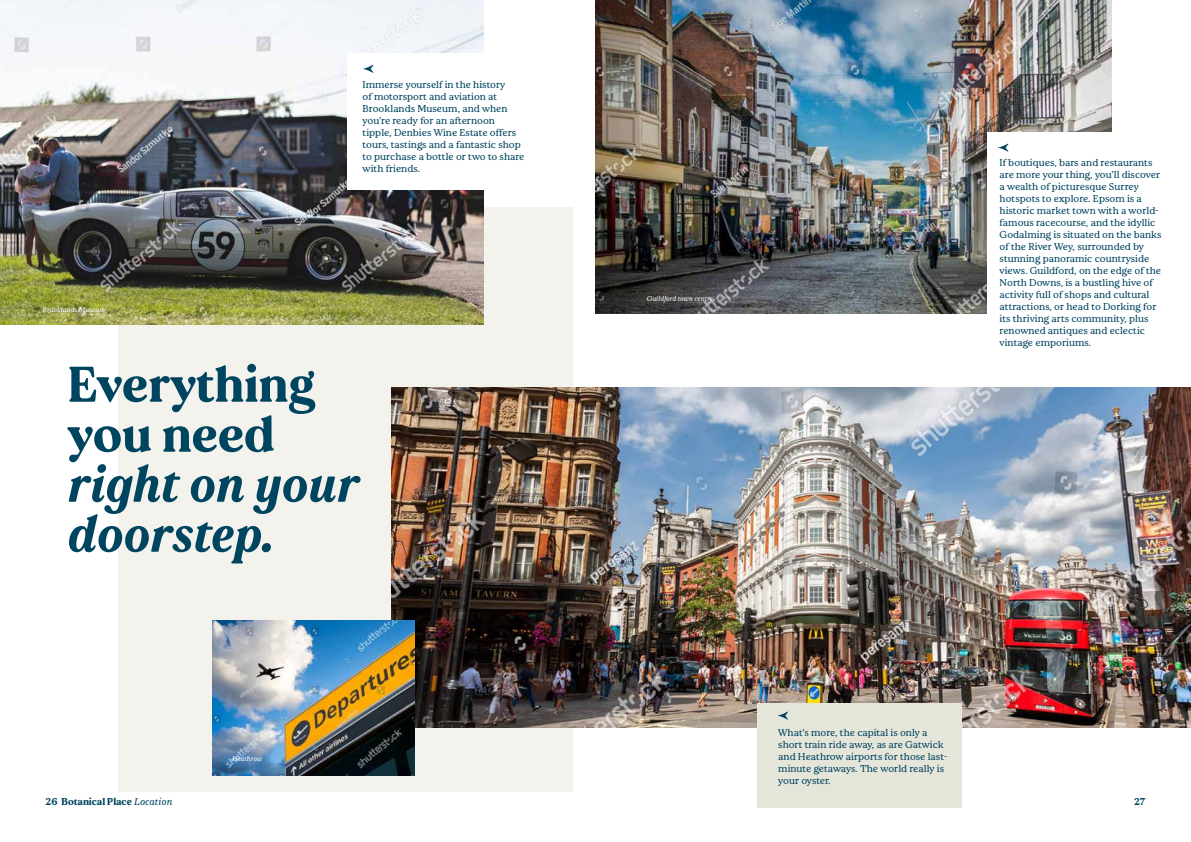
<style>
.page{position:relative;width:1191px;height:842px;background:#fff}
.page>*{position:absolute;margin:0;border:0;box-sizing:border-box;transform-origin:0 0}
.t1{font:italic 700 50px/50px "Thrive";color:#004560}
.t2{font:700 50px/50px "Thrive";color:#004560}
.t3{font:10px/12px "Thrive";color:#004560}
.t4{font:700 10px "Thrive";color:#004560}
.t5{font:italic 7px "Thrive";color:#fff}
.s1{font-weight:400;font-style:italic}
</style>
<div class="page">
<div style="left:119px;top:207px;width:454px;height:584px;background:#f3f2ed"></div>
<img style="left:0;top:0;width:484px;height:325px">
<img style="left:595px;top:0;width:516px;height:313px">
<img style="left:391px;top:387px;width:800px;height:341px">
<div style="left:347px;top:54px;width:190px;height:136px;background:#fff"></div>
<div style="left:987px;top:132px;width:204px;height:230px;background:#fff"></div>
<div style="left:757px;top:703px;width:204px;height:104px;background:#e6e5da"></div>
<svg style="left:363px;top:65px;width:10px;height:8px"></svg>
<svg style="left:998px;top:143px;width:10px;height:9px"></svg>
<svg style="left:778px;top:711px;width:10px;height:9px"></svg>
<img style="left:213px;top:621px;width:202px;height:154px">
<p class="t5" style="left:43px;top:306px;width:64px">Brooklands Museum</p>
<p class="t3" style="left:362px;top:79px;width:163px">Immerse yourself in the history<br>of motorsport and aviation at<br>Brooklands Museum, and when you’re ready for an afternoon tipple, Denbies Wine Estate offers tours, tastings and a fantastic shop to purchase a bottle or two to share with friends.</p>
<h1 class="t2" style="left:68px;top:360px;width:249px">Everything you need</h1>
<h1 class="t1" style="left:68px;top:460px;width:293px">right on your doorstep.</h1>
<p class="t5" style="left:232px;top:754px;width:32px">Heathrow</p>
<p class="t5" style="left:647px;top:294px;width:68px">Guildford town centre</p>
<p class="t3" style="left:999px;top:157px;width:163px">If boutiques, bars and restaurants are more your thing, you’ll discover a wealth of picturesque Surrey hotspots to explore. Epsom is a historic market town with a world&shy;famous racecourse, and the idyllic<br>Godalming is situated on the banks of the River Wey, surrounded by stunning panoramic countryside views. Guildford, on the edge of the<br>North Downs, is a bustling hive of activity full of shops and cultural attractions, or head to Dorking for its thriving arts community, plus renowned antiques and eclectic vintage emporiums.</p>
<p class="t3" style="left:778px;top:726px;width:171px">What’s more, the capital is only a short train ride away, as are Gatwick and Heathrow airports for those last&shy;minute getaways. The world really is your oyster.</p>
<p class="t4" style="left:45px;top:795px;width:129px">26 Botanical Place <span class="s1">Location</span></p>
<p class="t4" style="left:1134px;top:795px;width:13px">27</p>
</div>
